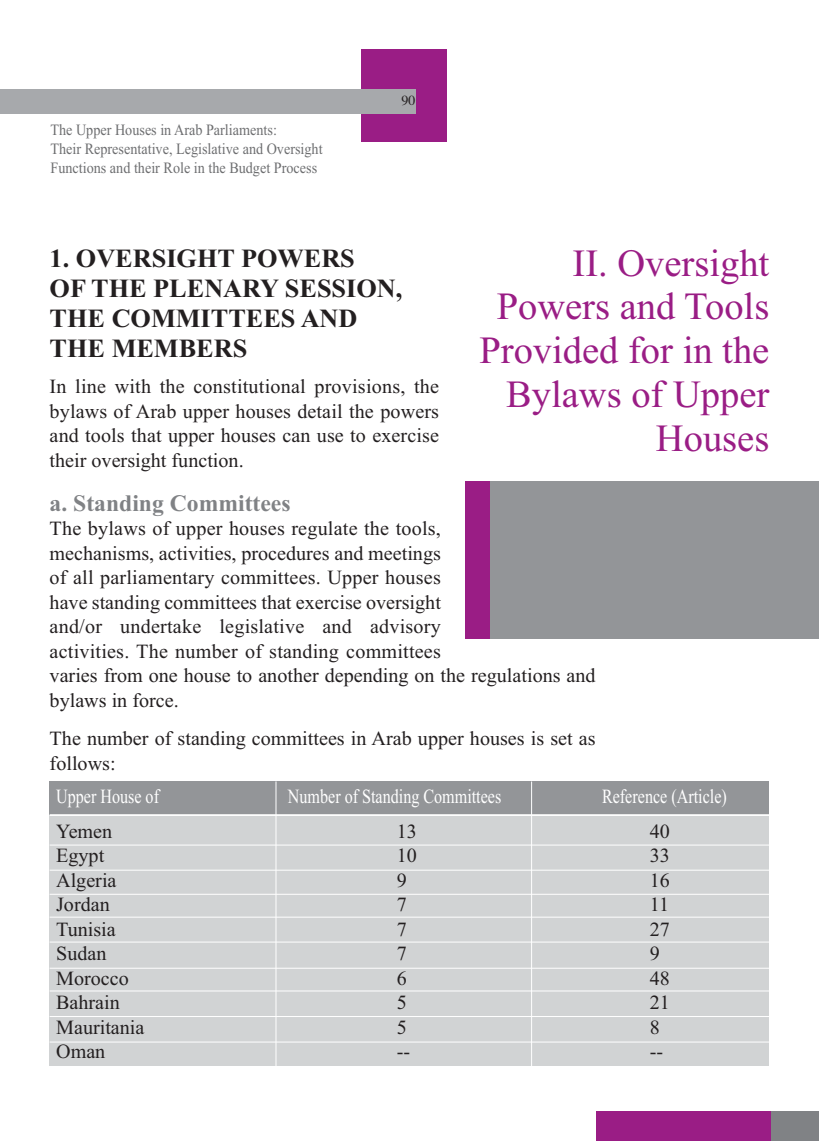
<style>
.page{position:relative;width:819px;height:1141px;background:#fff}
.page>*{position:absolute;margin:0;border:0;box-sizing:border-box;transform-origin:0 0}
.t1{font:38.5px/43.8px "Times New Roman";color:#9a1d85;text-align:right}
.t2{font:700 26.25px/29.8px "Times New Roman";color:#231f20}
.t3{font:700 23.62px "Times New Roman";color:#808285}
.t4{font:20.12px/24.5px "Times New Roman";color:#231f20}
.t5{font:20.12px "Times New Roman";color:#fff;scale:.8 1}
.t6{font:15.75px/18.9px "Times New Roman";color:#6d6e70;scale:.9 1}
.t7{font:14px "Times";color:#231f20}
</style>
<div class="page">
<div style="left:361px;top:50px;width:86px;height:92px;background:#9a1d85"></div>
<div style="left:0;top:89px;width:415px;height:25px;background:#a7a9ac"></div>
<div style="left:770px;top:1111px;width:49px;height:30px;background:#808285"></div>
<div style="left:595px;top:1111px;width:175px;height:30px;background:#9a1d85"></div>
<div style="left:50px;top:782px;width:719px;height:284px;background:#d1d3d4"></div>
<div style="left:50px;top:781px;width:719px;height:33px;background:#939598"></div>
<hr style="left:50px;top:814px;width:719px;height:2px;background:#fff">
<hr style="left:50px;top:845px;width:719px;height:1px;background:#fff">
<hr style="left:50px;top:870px;width:719px;height:1px;background:#fff">
<hr style="left:50px;top:894px;width:719px;height:1px;background:#fff">
<hr style="left:50px;top:917px;width:719px;height:1px;background:#fff">
<hr style="left:50px;top:942px;width:719px;height:1px;background:#fff">
<hr style="left:50px;top:968px;width:719px;height:1px;background:#fff">
<hr style="left:50px;top:991px;width:719px;height:1px;background:#fff">
<hr style="left:50px;top:1016px;width:719px;height:1px;background:#fff">
<hr style="left:50px;top:1042px;width:719px;height:1px;background:#fff">
<hr style="left:531px;top:781px;width:1px;height:286px;background:#fff">
<hr style="left:275px;top:781px;width:1px;height:285px;background:#fff">
<div style="left:467px;top:481px;width:352px;height:158px;background:#939598"></div>
<div style="left:465px;top:481px;width:25px;height:158px;background:#9a1d85"></div>
<p class="t6" style="left:50px;top:122px;width:304px">The Upper Houses in Arab Parliaments:<br>Their Representative, Legislative and Oversight<br>Functions and their Role in the Budget Process</p>
<p class="t7" style="left:401px;top:95px;width:15px">90</p>
<h1 class="t1" style="left:479px;top:245px;width:291px">II. Oversight<br>Powers and Tools<br>Provided for in the<br>Bylaws of Upper<br>Houses</h1>
<h2 class="t2" style="left:50px;top:247px;width:354px">1. OVERSIGHT POWERS<br>OF THE PLENARY SESSION,<br>THE COMMITTEES AND<br>THE MEMBERS</h2>
<p class="t4" style="left:50px;top:376px;width:391px;text-align:justify">In line with the constitutional provisions, the bylaws of Arab upper houses detail the powers and tools that upper houses can use to exercise their oversight function.</p>
<p class="t3" style="left:50px;top:495px;width:242px">a. Standing Committees</p>
<p class="t4" style="left:50px;top:518px;width:547px">The bylaws of upper houses regulate the tools,<br>mechanisms, activities, procedures and meetings<br>of all parliamentary committees. Upper houses<br>have standing committees that exercise oversight<br>and/or undertake legislative and advisory<br>activities. The number of standing committees<br>varies from one house to another depending on the regulations and bylaws in force.</p>
<p class="t4" style="left:50px;top:728px;width:547px">The number of standing committees in Arab upper houses is set as follows:</p>
<p class="t5" style="left:56px;top:789px;width:130px">Upper House of</p>
<p class="t5" style="left:288px;top:789px;width:268px">Number of Standing Committees</p>
<p class="t5" style="left:602px;top:789px;width:157px">Reference (Article)</p>
<p class="t4" style="left:56px;top:821px;width:58px">Yemen</p>
<p class="t4" style="left:397px;top:821px;width:22px">13</p>
<p class="t4" style="left:649px;top:821px;width:22px">40</p>
<p class="t4" style="left:56px;top:845px;width:50px">Egypt</p>
<p class="t4" style="left:397px;top:845px;width:22px">10</p>
<p class="t4" style="left:649px;top:845px;width:22px">33</p>
<p class="t4" style="left:56px;top:870px;width:62px">Algeria</p>
<p class="t4" style="left:397px;top:870px;width:12px">9</p>
<p class="t4" style="left:649px;top:870px;width:22px">16</p>
<p class="t4" style="left:56px;top:894px;width:55px">Jordan</p>
<p class="t4" style="left:397px;top:894px;width:12px">7</p>
<p class="t4" style="left:649px;top:894px;width:21px">11</p>
<p class="t4" style="left:56px;top:919px;width:61px">Tunisia</p>
<p class="t4" style="left:397px;top:919px;width:12px">7</p>
<p class="t4" style="left:649px;top:919px;width:22px">27</p>
<p class="t4" style="left:56px;top:943px;width:52px">Sudan</p>
<p class="t4" style="left:397px;top:943px;width:12px">7</p>
<p class="t4" style="left:649px;top:943px;width:12px">9</p>
<p class="t4" style="left:56px;top:968px;width:74px">Morocco</p>
<p class="t4" style="left:397px;top:968px;width:12px">6</p>
<p class="t4" style="left:649px;top:968px;width:22px">48</p>
<p class="t4" style="left:56px;top:992px;width:65px">Bahrain</p>
<p class="t4" style="left:397px;top:992px;width:12px">5</p>
<p class="t4" style="left:649px;top:992px;width:22px">21</p>
<p class="t4" style="left:56px;top:1017px;width:90px">Mauritania</p>
<p class="t4" style="left:397px;top:1017px;width:12px">5</p>
<p class="t4" style="left:649px;top:1017px;width:12px">8</p>
<p class="t4" style="left:56px;top:1041px;width:51px">Oman</p>
<p class="t4" style="left:397px;top:1041px;width:15px">--</p>
<p class="t4" style="left:649px;top:1041px;width:15px">--</p>
</div>
